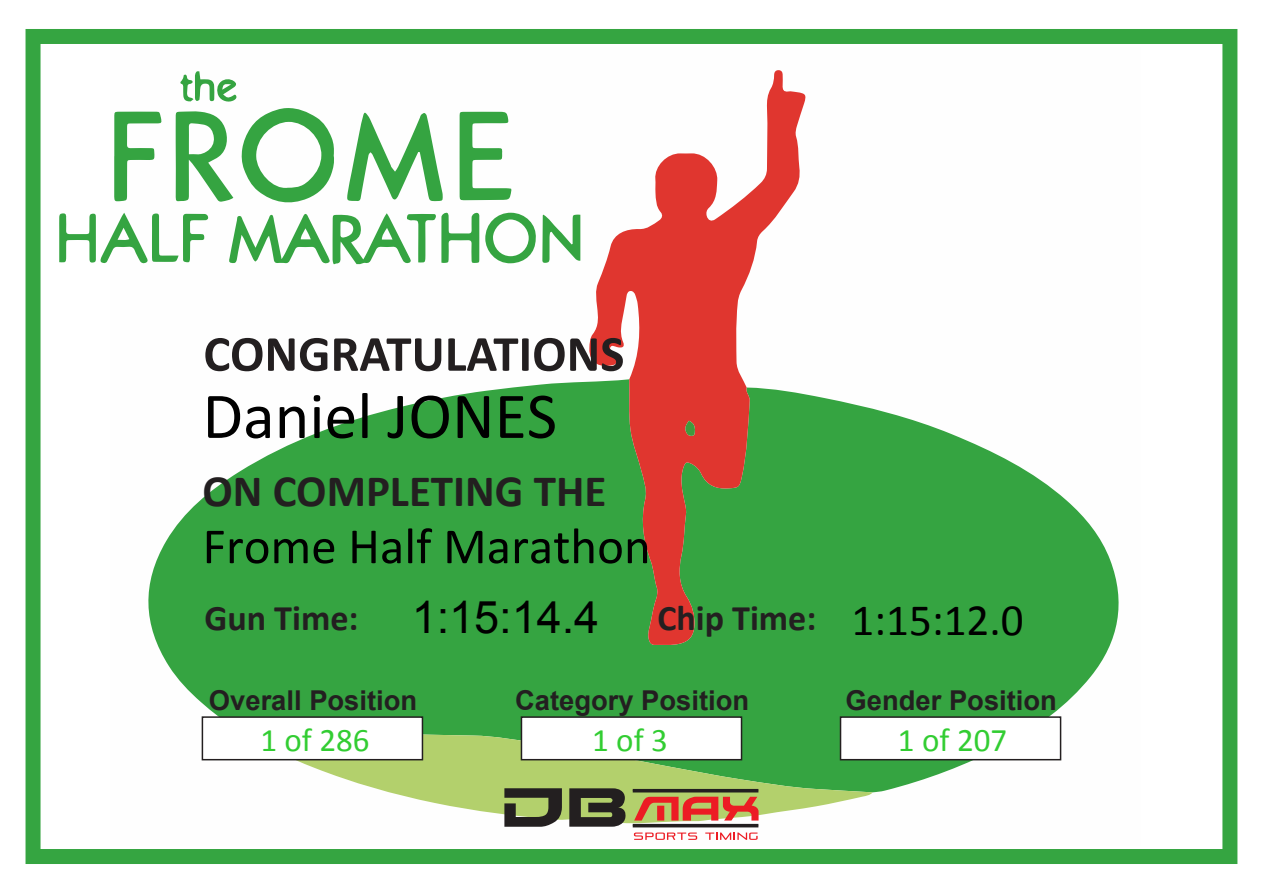
<style>
.page{position:relative;width:1263px;height:893px;background:#fff}
.page>*{position:absolute;margin:0;border:0;box-sizing:border-box;transform-origin:0 0}
.t1{font:66px "Calibri";color:#000}
.t2{font:51px "Calibri";color:#000}
.t3{font:700 51px "Calibri";color:#231f20}
.t4{font:700 45px "Calibri";color:#231f20}
.t5{font:45px "Arial";color:#000}
.t6{font:45px "Calibri";color:#000}
.t7{font:700 36.15px "Calibri";color:#231f20}
.t8{font:33px "Calibri";color:#32cd32}
.t9{font:700 27.3px "Arial";color:#231f20}
</style>
<div class="page">
<svg style="left:148px;top:381px;width:971px;height:411px;fill:#35a441"></svg>
<svg style="left:589px;top:70px;width:218px;height:576px"></svg>
<svg style="left:277px;top:732px;width:596px;height:93px;fill:#b3d06c"></svg>
<svg style="left:684px;top:421px;width:11px;height:15px"></svg>
<div style="left:26px;top:29px;width:1211px;height:835px;border:15px solid #35a541"></div>
<div style="left:840px;top:716px;width:221px;height:44px;background:#fff;border:2px solid #231f20"></div>
<div style="left:202px;top:716px;width:221px;height:44px;background:#fff;border:2px solid #231f20"></div>
<svg style="left:504px;top:788px;width:58px;height:39px;background:#596041"></svg>
<svg style="left:634px;top:797px;width:124px;height:23px;background:#d46d47"></svg>
<hr style="left:633px;top:789px;width:125px;height:3px;background:#231f20">
<hr style="left:633px;top:824px;width:125px;height:3px;background:#231f20">
<svg style="left:569px;top:788px;width:57px;height:39px;background:#464934"></svg>
<svg style="left:634px;top:832px;width:63px;height:8px"></svg>
<svg style="left:705px;top:832px;width:53px;height:8px"></svg>
<div style="left:521px;top:716px;width:221px;height:44px;background:#fff;border:2px solid #231f20"></div>
<svg style="left:347px;top:112px;width:96px;height:89px"></svg>
<svg style="left:460px;top:112px;width:51px;height:88px"></svg>
<svg style="left:114px;top:112px;width:48px;height:90px"></svg>
<svg style="left:485px;top:212px;width:95px;height:52px"></svg>
<svg style="left:229px;top:212px;width:250px;height:52px"></svg>
<svg style="left:59px;top:213px;width:150px;height:51px"></svg>
<svg style="left:176px;top:71px;width:158px;height:132px"></svg>
<h2 class="t3" style="left:203px;top:318px;width:422px">CONGRATULATIONS</h2>
<h1 class="t1" style="left:202px;top:375px;width:356px">Daniel JONES</h1>
<h3 class="t4" style="left:203px;top:459px;width:405px">ON COMPLETING THE</h3>
<h2 class="t2" style="left:202px;top:515px;width:450px">Frome Half Marathon</h2>
<h3 class="t5" style="left:412px;top:593px;width:189px">1:15:14.4</h3>
<h3 class="t6" style="left:851px;top:593px;width:173px">1:15:12.0</h3>
<h3 class="t7" style="left:204px;top:593px;width:156px">Gun Time:</h3>
<h3 class="t7" style="left:657px;top:593px;width:161px">Chip Time:</h3>
<p class="t9" style="left:515px;top:682px;width:236px">Category Position</p>
<p class="t9" style="left:209px;top:682px;width:210px">Overall Position</p>
<p class="t9" style="left:846px;top:682px;width:213px">Gender Position</p>
<p class="t8" style="left:260px;top:720px;width:111px">1 of 286</p>
<p class="t8" style="left:592px;top:720px;width:77px">1 of 3</p>
<p class="t8" style="left:898px;top:720px;width:111px">1 of 207</p>
</div>
